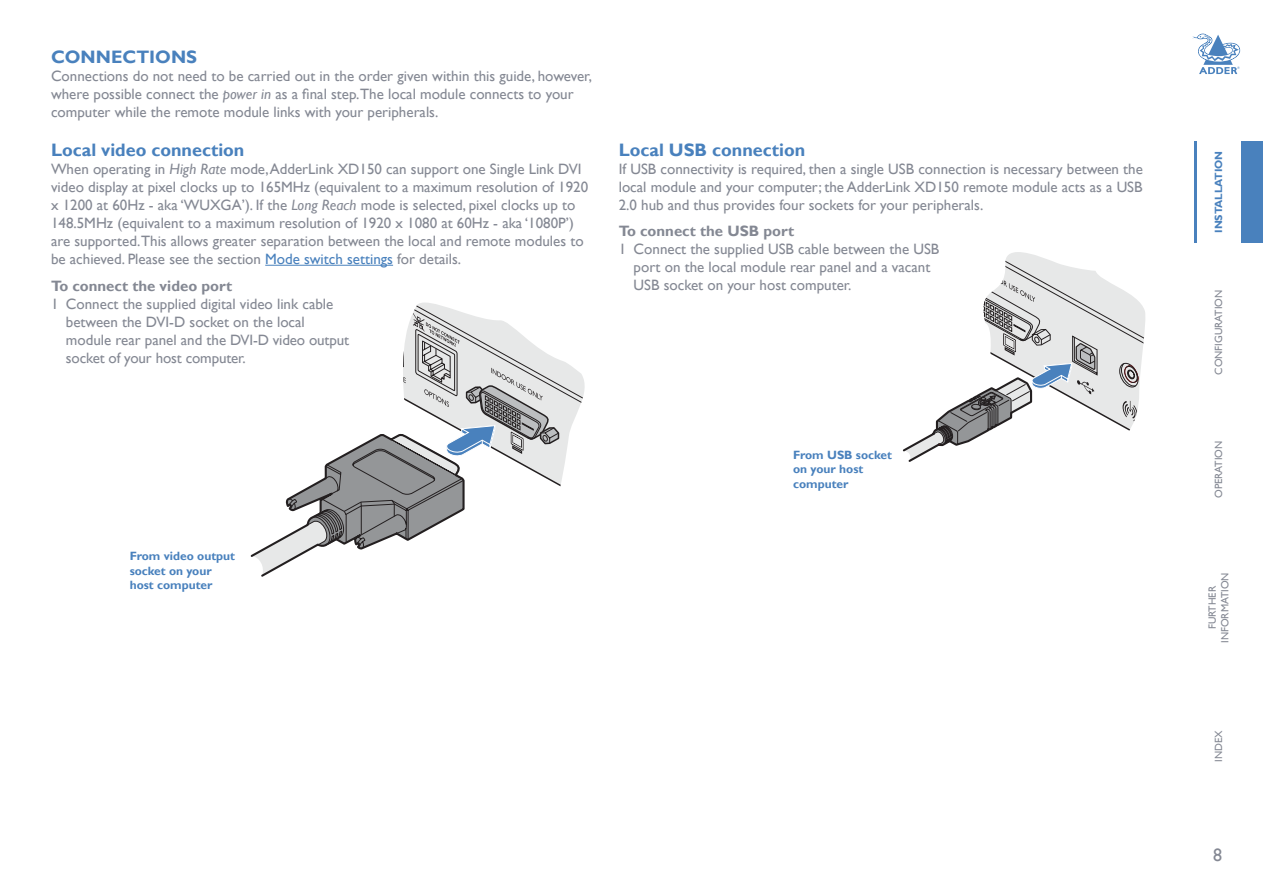
<style>
.page{position:relative;width:1263px;height:893px;background:#fff}
.page>*{position:absolute;margin:0;border:0;box-sizing:border-box;transform-origin:0 0}
.Head_2{font:700 18px "Gill Sans";color:#4981bd}
.Head_1{font:700 18px "Gill Sans";color:#4981bd}
.t1{font:18px "Gill Sans";color:#848893}
.Body{font:15px/18px "Gill Sans";color:#848893}
.Body_OL1_continue{font:15px/18px "Gill Sans";color:#848893}
.Body_OL1_start{font:15px/18px "Gill Sans";color:#848893}
.Head_4{font:700 15px "Gill Sans";color:#848893}
.Diagram_head_-_large{font:700 12px/14.4px "Gill Sans";color:#4981bd}
.t2{font:10.5px/12.6px "Gill Sans";color:#848893;text-align:center}
.t3{font:700 10.5px "Gill Sans";color:#4981bd}
.s1{font-style:italic}
.s2{color:#4981bd}
</style>
<div class="page">
<svg style="left:1192px;top:34px;width:48px;height:40px"></svg>
<div style="left:1241px;top:141px;width:22px;height:102px;background:#4981bd"></div>
<hr style="left:1194px;top:141px;width:2px;height:102px;background:#4981bd">
<hr style="left:265px;top:265px;width:128px;height:1px;background:#4981bd">
<svg style="left:250px;top:302px;width:335px;height:275px"></svg>
<svg style="left:902px;top:252px;width:243px;height:210px"></svg>
<p class="Head_1" style="left:51px;top:47px;width:148px">CONNECTIONS</p>
<p class="Body" style="left:51px;top:68px;width:542px">Connections do not need to be carried out in the order given within this guide, however, where possible connect the <span class="s1">power in</span> as a final step.The local module connects to your computer while the remote module links with your peripherals.</p>
<p class="Head_2" style="left:51px;top:139px;width:195px">Local video connection</p>
<p class="Body" style="left:51px;top:160px;width:539px">When operating in <span class="s1">High Rate</span> mode, AdderLink XD150 can support one Single Link DVI video display at pixel clocks up to 165MHz (equivalent to a maximum resolution of 1920 x 1200 at 60Hz - aka ‘WUXGA’). If the <span class="s1">Long Reach</span> mode is selected, pixel clocks up to 148.5MHz (equivalent to a maximum resolution of 1920 x 1080 at 60Hz - aka ‘1080P’) are supported.This allows greater separation between the local and remote modules to be achieved. Please see the section <span class="s2">Mode switch settings</span> for details.</p>
<p class="Head_4" style="left:51px;top:277px;width:183px">To connect the video port</p>
<p class="Body_OL1_continue" style="left:66px;top:295px;width:285px;text-indent:-15px">1 Connect the supplied digital video link cable between the DVI-D socket on the local module rear panel and the DVI-D video output socket of your host computer.</p>
<p class="Head_2" style="left:619px;top:139px;width:188px">Local USB connection</p>
<p class="Body" style="left:619px;top:160px;width:526px;text-align:justify">If USB connectivity is required, then a single USB connection is necessary between the local module and your computer; the AdderLink XD150 remote module acts as a USB 2.0 hub and thus provides four sockets for your peripherals.</p>
<p class="Head_4" style="left:619px;top:222px;width:177px">To connect the USB port</p>
<p class="Body_OL1_start" style="left:634px;top:241px;width:307px;text-indent:-15px">1 Connect the supplied USB cable between the USB port on the local module rear panel and a vacant<br>USB socket on your host computer.</p>
<p class="Diagram_head_-_large" style="left:130px;top:549px;width:107px">From video output socket on your host computer</p>
<p class="Diagram_head_-_large" style="left:793px;top:448px;width:100px">From USB socket on your host computer</p>
<p class="t3" style="left:1212px;top:233px;width:84px;rotate:-90deg">INSTALLATION</p>
<p class="t2" style="left:1212px;top:375px;width:87px;rotate:-90deg">CONFIGURATION</p>
<p class="t2" style="left:1212px;top:498px;width:59px;rotate:-90deg">OPERATION</p>
<p class="t2" style="left:1206px;top:643px;width:72px;rotate:-90deg">FURTHER<br>INFORMATION</p>
<p class="t2" style="left:1212px;top:762px;width:33px;rotate:-90deg">INDEX</p>
<p class="t1" style="left:1213px;top:844px;width:10px">8</p>
</div>
